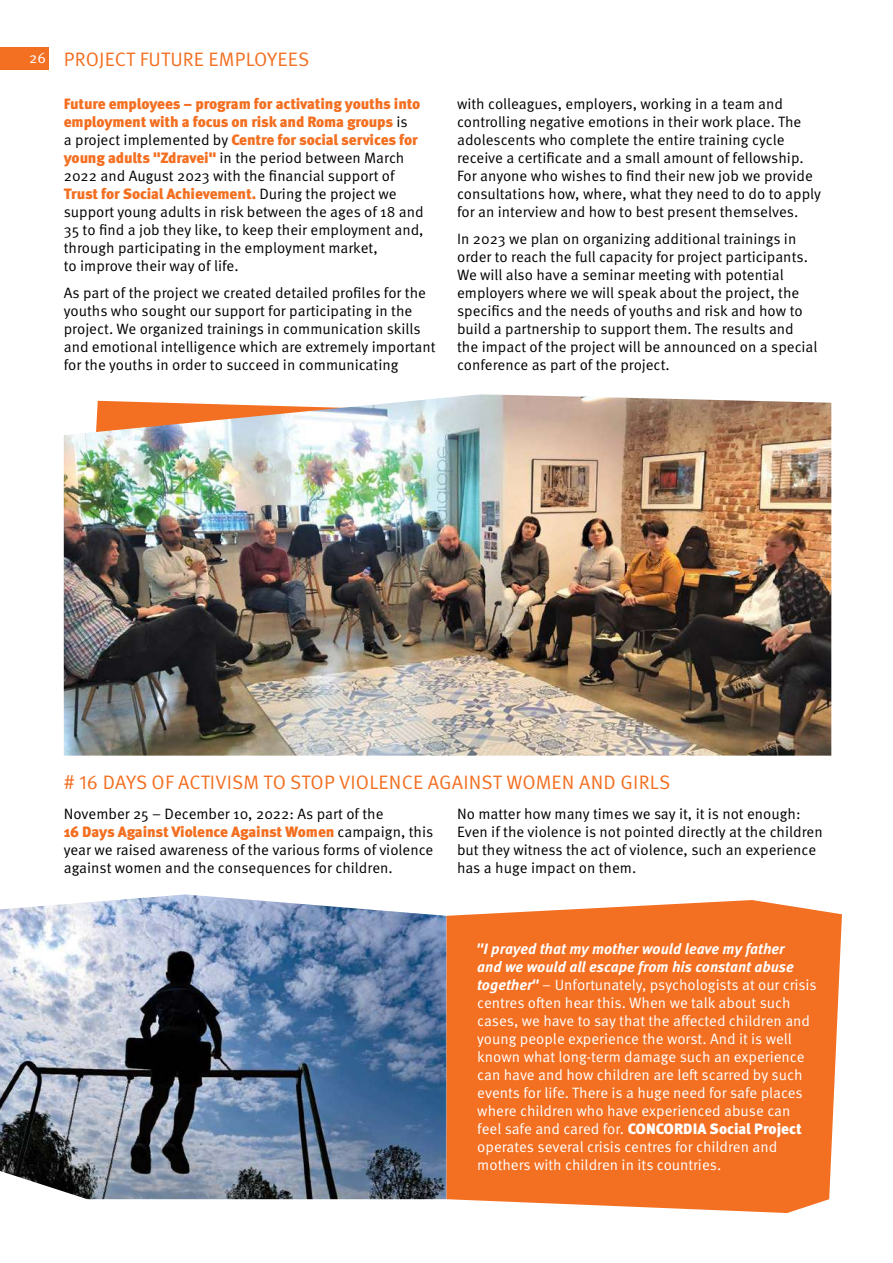
<style>
.page{position:relative;width:893px;height:1263px;background:#fff}
.page>*{position:absolute;margin:0;border:0;box-sizing:border-box;transform-origin:0 0}
.t1{font:19.5px "Meta Pro Norm";letter-spacing:.01em;color:#f36f21}
.t2{font:15px/18px "Meta Pro Norm";color:#000}
.t3{font:15px/18px "Meta Pro Norm";color:#fff}
.t4{font:900 15px/18px "Meta Pro";letter-spacing:-.01em;color:#f36f21}
.t5{font:italic 700 15px/18px "Meta Pro";color:#fff}
.t6{font:900 15px "Meta Pro";color:#fff}
.s1{font-family:"Meta Pro Norm";font-weight:400;color:#000}
.s2{font-family:"Meta Pro";font-weight:900;color:#f36f21}
.s3{font-family:"Meta Pro";font-weight:700;font-style:italic}
.s4{font-family:"Meta Pro Norm";font-weight:400}
</style>
<div class="page">
<img style="left:0;top:894px;width:446px;height:305px">
<svg style="left:446px;top:900px;width:396px;height:313px;background:#f3772e"></svg>
<div style="left:0;top:47px;width:49px;height:23px;background:#f36f21"></div>
<img style="left:64px;top:394px;width:767px;height:362px">
<p class="t3" style="left:29px;top:48px;width:18px">26</p>
<h1 class="t1" style="left:64px;top:44px;width:247px">PROJECT FUTURE EMPLOYEES</h1>
<p class="t4" style="left:64px;top:94px;width:358px">Future employees – program for activating youths into employment with a focus on risk and Roma groups <span class="s1">is<br>a project implemented by</span> Centre for social services for</p>
<p class="t2" style="left:64px;top:148px;width:342px"><span class="s2">young adults "Zdravei"</span> in the period between March<br>2022 and August 2023 with the financial support of</p>
<p class="t4" style="left:64px;top:184px;width:334px">Trust for Social Achievement. <span class="s1">During the project we</span></p>
<p class="t2" style="left:64px;top:202px;width:361px">support young adults in risk between the ages of 18 and 35 to find a job they like, to keep their employment and, through participating in the employment market,<br>to improve their way of life.</p>
<p class="t2" style="left:64px;top:282px;width:373px">As part of the project we created detailed profiles for the youths who sought our support for participating in the project. We organized trainings in communication skills and emotional intelligence which are extremely important for the youths in order to succeed in communicating</p>
<p class="t2" style="left:457px;top:94px;width:365px">with colleagues, employers, working in a team and controlling negative emotions in their work place. The adolescents who complete the entire training cycle receive a certificate and a small amount of fellowship.<br>For anyone who wishes to find their new job we provide consultations how, where, what they need to do to apply for an interview and how to best present themselves.</p>
<p class="t2" style="left:457px;top:228px;width:362px">In 2023 we plan on organizing additional trainings in order to reach the full capacity for project participants.<br>We will also have a seminar meeting with potential employers where we will speak about the project, the specifics and the needs of youths and risk and how to build a partnership to support them. The results and the impact of the project will be announced on a special conference as part of the project.</p>
<h1 class="t1" style="left:64px;top:768px;width:608px"># 16 DAYS OF ACTIVISM TO STOP VIOLENCE AGAINST WOMEN AND GIRLS</h1>
<p class="t2" style="left:64px;top:804px;width:321px">November 25 – December 10, 2022: As part of the</p>
<p class="t4" style="left:64px;top:822px;width:371px">16 Days Against Violence Against Women <span class="s1">campaign, this</span></p>
<p class="t2" style="left:64px;top:840px;width:371px">year we raised awareness of the various forms of violence against women and the consequences for children.</p>
<p class="t2" style="left:457px;top:804px;width:367px">No matter how many times we say it, it is not enough:<br>Even if the violence is not pointed directly at the children but they witness the act of violence, such an experience has a huge impact on them.</p>
<p class="t5" style="left:477px;top:939px;width:318px">"I prayed that my mother would leave my father and we would all escape from his constant abuse</p>
<p class="t3" style="left:477px;top:975px;width:341px"><span class="s3">together"</span> – Unfortunately, psychologists at our crisis centres often hear this. When we talk about such cases, we have to say that the affected children and young people experience the worst. And it is well known what long-term damage such an experience can have and how children are left scarred by such events for life. There is a huge need for safe places where children who have experienced abuse can</p>
<p class="t6" style="left:477px;top:1117px;width:326px"><span class="s4">feel safe and cared for.</span> CONCORDIA Social Project</p>
<p class="t3" style="left:477px;top:1137px;width:302px">operates several crisis centres for children and mothers with children in its countries.</p>
</div>
